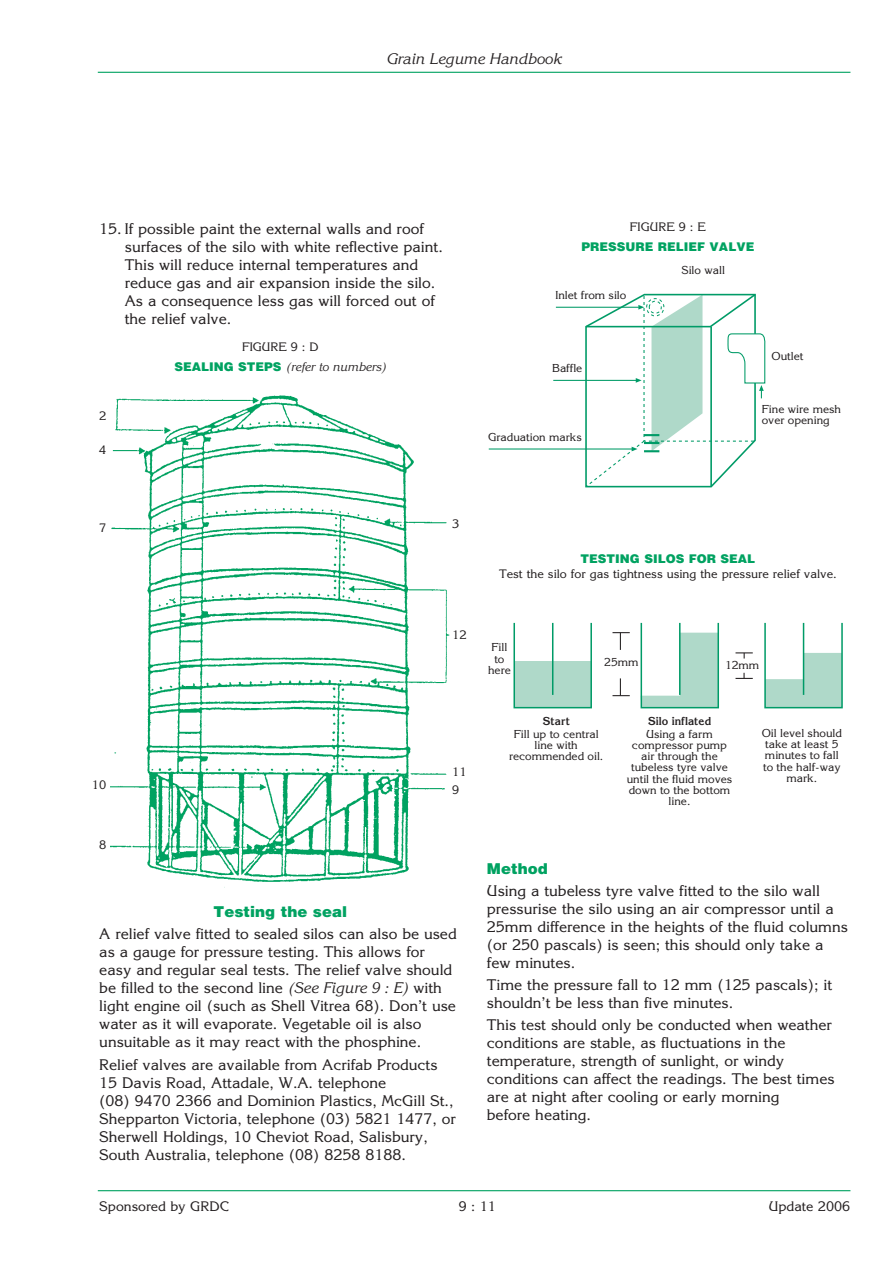
<style>
.page{position:relative;width:893px;height:1263px;background:#fff}
.page>*{position:absolute;margin:0;border:0;box-sizing:border-box;transform-origin:0 0}
.t1{font:15px/18px "Korinna";color:#231f20}
.t2{font:italic 15px "Korinna";color:#231f20}
.t3{font:13.5px "Korinna";color:#231f20}
.t4{font:12px/15px "Korinna";color:#231f20;text-align:center}
.t5{font:italic 12px/19.2px "Korinna";color:#231f20;text-align:center}
.t6{font:900 12px/19.2px "Helvetica";color:#00a261;text-align:center}
.t7{font:11.25px/11.2px "Korinna";color:#231f20;text-align:center}
.t8{font:700 11.25px/12.8px "Korinna";color:#231f20}
.s1{font-style:normal}
.s2{font-family:"Helvetica";font-weight:900;font-style:normal;color:#00a261}
.s3{font-family:"Korinna";font-weight:400;color:#231f20}
.s4{font-family:"Helvetica";font-weight:900;color:#00a261}
.s5{font-style:italic}
.s6{font-weight:700}
.s7{font-weight:400}
</style>
<div class="page">
<hr style="left:98px;top:72px;width:752px;height:1px;background:#00a261">
<hr style="left:98px;top:1190px;width:752px;height:1px;background:#00a261">
<img style="left:111px;top:395px;width:339px;height:487px">
<hr style="left:556px;top:307px;width:83px;height:1px;background:#009b67">
<hr style="left:553px;top:380px;width:83px;height:1px;background:#009b67">
<hr style="left:489px;top:448px;width:143px;height:1px;background:#009b67">
<svg style="left:584px;top:293px;width:182px;height:195px"></svg>
<div style="left:514px;top:661px;width:77px;height:47px;background:#afd9c9"></div>
<svg style="left:644px;top:633px;width:72px;height:72px"></svg>
<svg style="left:767px;top:653px;width:73px;height:52px"></svg>
<div style="left:513px;top:622px;width:79px;height:86px;border:2px solid #009b67"></div>
<hr style="left:552px;top:623px;width:1px;height:72px;background:#009b67">
<div style="left:764px;top:622px;width:79px;height:86px;border:2px solid #009b67"></div>
<hr style="left:803px;top:623px;width:1px;height:72px;background:#009b67">
<div style="left:641px;top:622px;width:78px;height:86px;border:2px solid #009b67"></div>
<hr style="left:679px;top:623px;width:1px;height:72px;background:#009b67">
<svg style="left:612px;top:678px;width:18px;height:18px"></svg>
<svg style="left:612px;top:632px;width:18px;height:18px"></svg>
<svg style="left:735px;top:673px;width:18px;height:6px"></svg>
<svg style="left:735px;top:652px;width:18px;height:6px"></svg>
<p class="t2" style="left:386px;top:53px;width:177px">Grain Legume Handbook</p>
<p class="t1" style="left:125px;top:221px;width:320px;text-indent:-26px">15. If possible paint the external walls and roof surfaces of the silo with white reflective paint.<br>This will reduce internal temperatures and reduce gas and air expansion inside the silo.<br>As a consequence less gas will forced out of the relief valve.</p>
<p class="t5" style="left:174px;top:339px;width:213px"><span class="s1">FIGURE 9 : D<br></span><span class="s2">SEALING STEPS</span> (refer to numbers)</p>
<p class="t4" style="left:99px;top:409px;width:9px">2</p>
<p class="t4" style="left:99px;top:443px;width:9px">4</p>
<p class="t4" style="left:99px;top:521px;width:9px">7</p>
<p class="t4" style="left:452px;top:517px;width:9px">3</p>
<p class="t6" style="left:581px;top:218px;width:174px"><span class="s3">FIGURE 9 : E<br></span>PRESSURE RELIEF VALVE</p>
<p class="t7" style="left:555px;top:290px;width:72px">Inlet from silo</p>
<p class="t7" style="left:681px;top:266px;width:45px">Silo wall</p>
<p class="t7" style="left:552px;top:364px;width:32px">Baffle</p>
<p class="t7" style="left:488px;top:432px;width:95px">Graduation marks</p>
<p class="t7" style="left:771px;top:351px;width:33px">Outlet</p>
<p class="t7" style="left:762px;top:405px;width:81px;text-align:left">Fine wire mesh over opening</p>
<p class="t4" style="left:92px;top:779px;width:16px">10</p>
<p class="t4" style="left:99px;top:839px;width:9px">8</p>
<p class="t4" style="left:452px;top:628px;width:16px">12</p>
<p class="t4" style="left:452px;top:764px;width:16px;line-height:17.7px;text-align:left">11<br>9</p>
<p class="t1" style="left:99px;top:902px;width:359px;line-height:22.2px;text-align:center"><span class="s4">Testing the seal<br></span>A relief valve fitted to sealed silos can also be used</p>
<p class="t1" style="left:99px;top:945px;width:358px">as a gauge for pressure testing. This allows for easy and regular seal tests. The relief valve should be filled to the second line <span class="s5">(See Figure 9 : E)</span> with light engine oil (such as Shell Vitrea 68). Don’t use water as it will evaporate. Vegetable oil is also unsuitable as it may react with the phosphine.</p>
<p class="t1" style="left:99px;top:1057px;width:358px">Relief valves are available from Acrifab Products 15 Davis Road, Attadale, W.A. telephone<br>(08) 9470 2366 and Dominion Plastics, McGill St., Shepparton Victoria, telephone (03) 5821 1477, or Sherwell Holdings, 10 Cheviot Road, Salisbury, South Australia, telephone (08) 8258 8188.</p>
<p class="t4" style="left:499px;top:553px;width:339px"><span class="s4">TESTING SILOS FOR SEAL<br></span>Test the silo for gas tightness using the pressure relief valve.</p>
<p class="t7" style="left:488px;top:643px;width:24px">Fill to here</p>
<p class="t7" style="left:604px;top:658px;width:36px">25mm</p>
<p class="t7" style="left:725px;top:661px;width:36px">12mm</p>
<p class="t7" style="left:514px;top:716px;width:87px;line-height:12.8px"><span class="s6">Start<br></span>Fill up to central</p>
<p class="t7" style="left:509px;top:740px;width:96px">line with recommended oil.</p>
<p class="t8" style="left:646px;top:716px;width:68px">Silo inflated<br><span class="s7">Using a farm</span></p>
<p class="t7" style="left:627px;top:740px;width:107px">compressor pump air through the tubeless tyre valve until the fluid moves down to the bottom line.</p>
<p class="t7" style="left:762px;top:728px;width:82px">Oil level should take at least 5 minutes to fall to the half-way mark.</p>
<p class="t1" style="left:487px;top:859px;width:334px;line-height:22.2px"><span class="s4">Method<br></span>Using a tubeless tyre valve fitted to the silo wall</p>
<p class="t1" style="left:487px;top:901px;width:363px">pressurise the silo using an air compressor until a 25mm difference in the heights of the fluid columns (or 250 pascals) is seen; this should only take a few minutes.</p>
<p class="t1" style="left:487px;top:977px;width:347px">Time the pressure fall to 12 mm (125 pascals); it shouldn’t be less than five minutes.</p>
<p class="t1" style="left:487px;top:1018px;width:349px">This test should only be conducted when weather conditions are stable, as fluctuations in the temperature, strength of sunlight, or windy conditions can affect the readings. The best times are at night after cooling or early morning<br>before heating.</p>
<p class="t3" style="left:99px;top:1201px;width:132px">Sponsored by GRDC</p>
<p class="t3" style="left:459px;top:1201px;width:39px">9 : 11</p>
<p class="t3" style="left:769px;top:1201px;width:83px">Update 2006</p>
</div>
